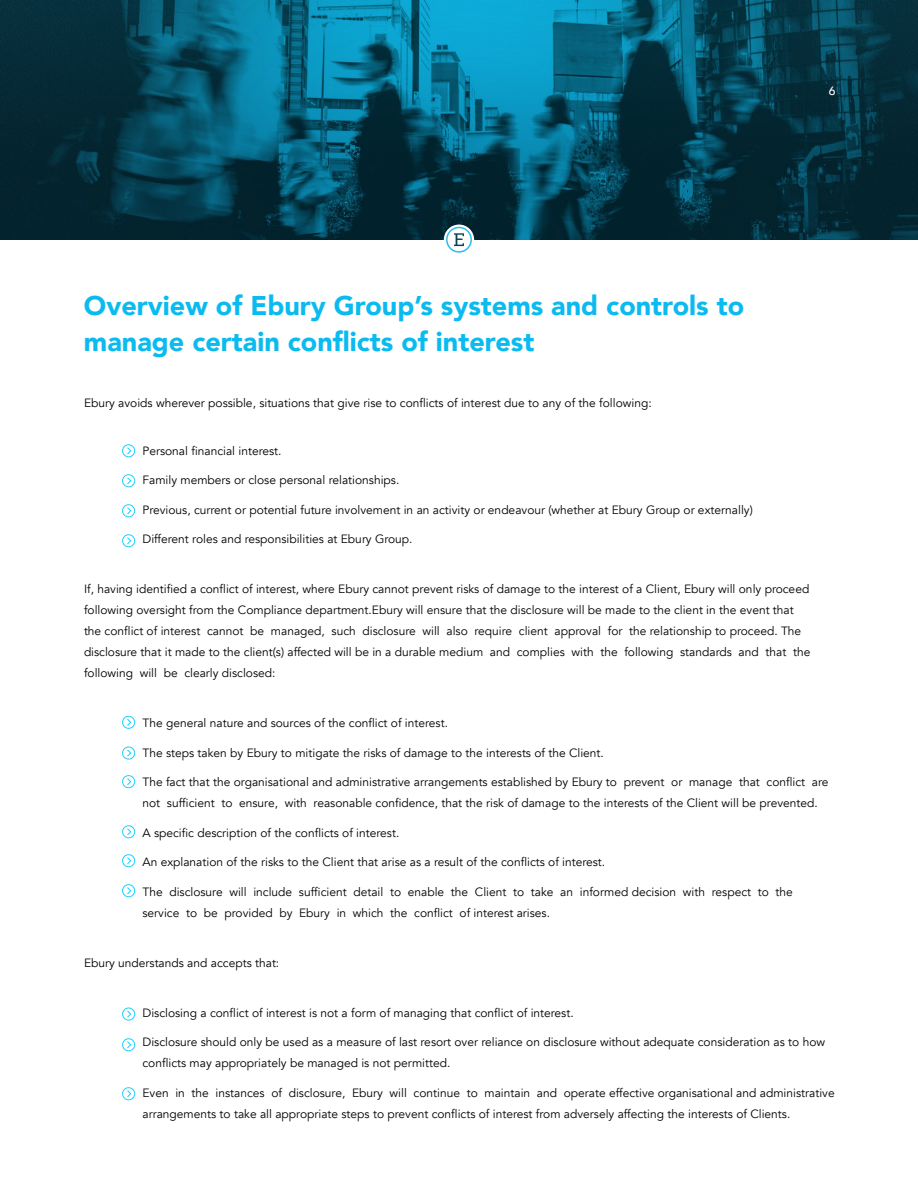
<style>
.page{position:relative;width:918px;height:1188px;background:#fff}
.page>*{position:absolute;margin:0;border:0;box-sizing:border-box;transform-origin:0 0}
.t1{font:900 27px/36px "Avenir";color:#0bbbef}
.t2{font:12px/21px "Avenir";color:#000}
.t3{font:500 12px "Avenir";color:#fff}
</style>
<div class="page">
<svg style="left:0;top:0;width:918px;height:240px"></svg>
<svg style="left:444px;top:225px;width:30px;height:30px"></svg>
<div style="left:446px;top:227px;width:26px;height:26px;border:2px solid #2dbbee;border-radius:50%"></div>
<svg style="left:454px;top:233px;width:10px;height:13px"></svg>
<svg style="left:122px;top:444px;width:13px;height:14px"></svg>
<svg style="left:122px;top:474px;width:13px;height:14px"></svg>
<svg style="left:122px;top:504px;width:13px;height:14px"></svg>
<svg style="left:122px;top:534px;width:13px;height:14px"></svg>
<svg style="left:122px;top:715px;width:13px;height:14px"></svg>
<svg style="left:122px;top:1007px;width:13px;height:14px"></svg>
<svg style="left:122px;top:746px;width:13px;height:14px"></svg>
<svg style="left:122px;top:1038px;width:13px;height:14px"></svg>
<svg style="left:122px;top:775px;width:13px;height:13px"></svg>
<svg style="left:122px;top:1087px;width:13px;height:14px"></svg>
<svg style="left:122px;top:825px;width:13px;height:14px"></svg>
<svg style="left:122px;top:854px;width:13px;height:14px"></svg>
<svg style="left:122px;top:884px;width:13px;height:14px"></svg>
<h1 class="t1" style="left:84px;top:287px;width:662px">Overview of Ebury Group’s systems and controls to manage certain conflicts of interest</h1>
<p class="t3" style="left:829px;top:80px;width:8px">6</p>
<p class="t2" style="left:84px;top:393px;width:569px">Ebury avoids wherever possible, situations that give rise to conflicts of interest due to any of the following:</p>
<p class="t2" style="left:142px;top:440px;width:141px">Personal financial interest.</p>
<p class="t2" style="left:142px;top:470px;width:258px">Family members or close personal relationships.</p>
<p class="t2" style="left:142px;top:499px;width:612px">Previous, current or potential future involvement in an activity or endeavour (whether at Ebury Group or externally)</p>
<p class="t2" style="left:142px;top:529px;width:272px">Different roles and responsibilities at Ebury Group.</p>
<p class="t2" style="left:84px;top:579px;width:728px">If, having identified a conflict of interest, where Ebury cannot prevent risks of damage to the interest of a Client, Ebury will only proceed following oversight from the Compliance department.Ebury will ensure that the disclosure will be made to the client in the event that the conflict of interest cannot be managed, such disclosure will also require client approval for the relationship to proceed. The disclosure that it made to the client(s) affected will be in a durable medium and complies with the following standards and that the following will be clearly disclosed:</p>
<p class="t2" style="left:142px;top:713px;width:307px">The general nature and sources of the conflict of interest.</p>
<p class="t2" style="left:142px;top:742px;width:463px">The steps taken by Ebury to mitigate the risks of damage to the interests of the Client.</p>
<p class="t2" style="left:142px;top:772px;width:688px">The fact that the organisational and administrative arrangements established by Ebury to prevent or manage that conflict are not sufficient to ensure, with reasonable confidence, that the risk of damage to the interests of the Client will be prevented.</p>
<p class="t2" style="left:142px;top:823px;width:258px">A specific description of the conflicts of interest.</p>
<p class="t2" style="left:142px;top:852px;width:464px">An explanation of the risks to the Client that arise as a result of the conflicts of interest.</p>
<p class="t2" style="left:142px;top:882px;width:652px">The disclosure will include sufficient detail to enable the Client to take an informed decision with respect to the service to be provided by Ebury in which the conflict of interest arises.</p>
<p class="t2" style="left:84px;top:953px;width:197px">Ebury understands and accepts that:</p>
<p class="t2" style="left:142px;top:1003px;width:433px">Disclosing a conflict of interest is not a form of managing that conflict of interest.</p>
<p class="t2" style="left:142px;top:1032px;width:684px">Disclosure should only be used as a measure of last resort over reliance on disclosure without adequate consideration as to how conflicts may appropriately be managed is not permitted.</p>
<p class="t2" style="left:142px;top:1083px;width:694px">Even in the instances of disclosure, Ebury will continue to maintain and operate effective organisational and administrative arrangements to take all appropriate steps to prevent conflicts of interest from adversely affecting the interests of Clients.</p>
</div>
